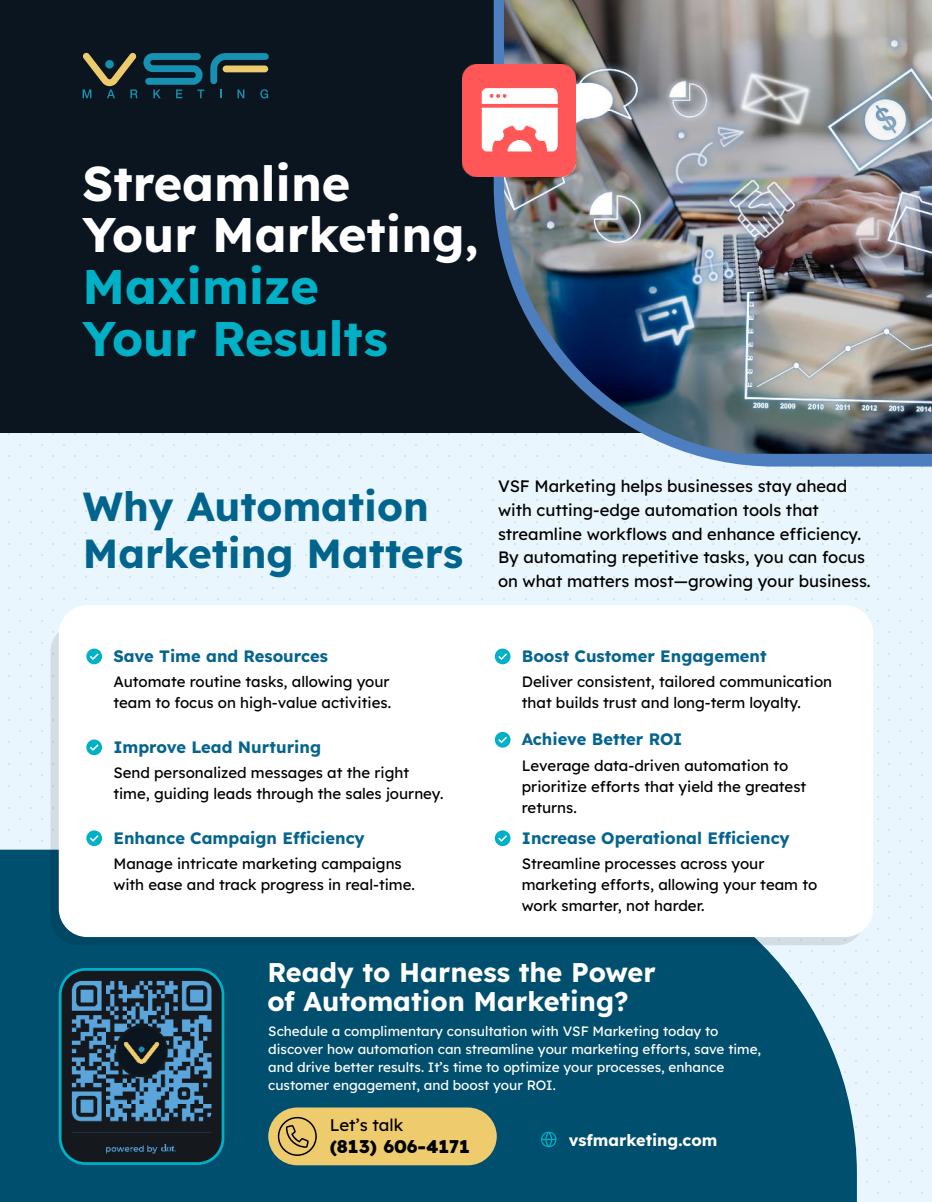
<style>
.page{position:relative;width:932px;height:1202px;background:#e9f6fd}
.page>*{position:absolute;margin:0;border:0;box-sizing:border-box;transform-origin:0 0}
.t1{font:700 48.6px/51.8px "Lexend";color:#fff}
.t2{font:700 48.6px/51.8px "Lexend";color:#00b0c6}
.t3{font:700 40.5px/47.2px "Lexend";color:#00648d}
.t4{font:700 27px/29.2px "Lexend";color:#fff}
.t5{font:800 18.15px "Lexend";color:#000}
.t6{font:16.8px "Lexend";color:#000}
.t7{font:16.5px/23.5px "Lexend";color:#000}
.t8{font:700 16.5px "Lexend";color:#05648e}
.t9{font:700 16.2px "Lexend";color:#fff}
.t10{font:15px/21px "Lexend";color:#000}
.t11{font:13.5px/18px "Lexend";color:#fff}
</style>
<div class="page">
<div style="left:0;top:849px;width:856px;height:353px;background:#004f6e"></div>
<div style="left:0;top:0;width:932px;height:432px;background:#0b151f"></div>
<svg style="left:82px;top:52px;width:122px;height:46px"></svg>
<svg style="left:210px;top:53px;width:59px;height:45px"></svg>
<div style="left:223px;top:65px;width:45px;height:7px;background:#edcb6c;border-radius:3px"></div>
<svg style="left:493px;top:0;width:439px;height:466px"></svg>
<img style="left:504px;top:0;width:428px;height:454px">
<svg style="left:50px;top:624px;width:814px;height:321px;background:#3f748a"></svg>
<div style="left:59px;top:605px;width:814px;height:332px;background:#fff;border-radius:28px"></div>
<svg style="left:86px;top:648px;width:16px;height:16px"></svg>
<svg style="left:90px;top:653px;width:9px;height:7px"></svg>
<svg style="left:86px;top:739px;width:16px;height:16px"></svg>
<svg style="left:90px;top:744px;width:9px;height:7px"></svg>
<svg style="left:86px;top:830px;width:16px;height:16px"></svg>
<svg style="left:90px;top:835px;width:9px;height:7px"></svg>
<div style="left:495px;top:648px;width:15px;height:16px;background:#00b0c7;border-radius:50%"></div>
<svg style="left:498px;top:653px;width:9px;height:7px"></svg>
<div style="left:495px;top:732px;width:15px;height:15px;background:#00b0c7;border-radius:50%"></div>
<svg style="left:498px;top:736px;width:9px;height:7px"></svg>
<div style="left:495px;top:830px;width:15px;height:16px;background:#00b0c7;border-radius:50%"></div>
<svg style="left:498px;top:835px;width:9px;height:7px"></svg>
<svg style="left:59px;top:968px;width:165px;height:196px"></svg>
<img style="left:62px;top:970px;width:160px;height:192px">
<div style="left:268px;top:1107px;width:229px;height:58px;background:#eecc6d;border-radius:29px"></div>
<svg style="left:278px;top:1116px;width:39px;height:39px"></svg>
<svg style="left:541px;top:1131px;width:15px;height:16px"></svg>
<img style="left:463px;top:64px;width:112px;height:113px">
<h1 class="t1" style="left:83px;top:161px;width:397px">Streamline<br>Your Marketing,</h1>
<h1 class="t2" style="left:83px;top:264px;width:307px">Maximize<br>Your Results</h1>
<h2 class="t3" style="left:83px;top:486px;width:382px">Why Automation<br>Marketing Matters</h2>
<p class="t8" style="left:113px;top:648px;width:216px">Save Time and Resources</p>
<p class="t10" style="left:113px;top:673px;width:279px">Automate routine tasks, allowing your team to focus on high-value activities.</p>
<p class="t8" style="left:113px;top:739px;width:209px">Improve Lead Nurturing</p>
<p class="t10" style="left:113px;top:763px;width:331px">Send personalized messages at the right time, guiding leads through the sales journey.</p>
<p class="t8" style="left:113px;top:824px;width:253px">Enhance Campaign Efficiency</p>
<p class="t10" style="left:113px;top:854px;width:303px">Manage intricate marketing campaigns with ease and track progress in real-time.</p>
<p class="t7" style="left:498px;top:476px;width:374px">VSF Marketing helps businesses stay ahead with cutting-edge automation tools that streamline workflows and enhance efficiency.<br>By automating repetitive tasks, you can focus on what matters most—growing your business.</p>
<p class="t8" style="left:522px;top:648px;width:246px">Boost Customer Engagement</p>
<p class="t10" style="left:522px;top:673px;width:312px">Deliver consistent, tailored communication that builds trust and long-term loyalty.</p>
<p class="t8" style="left:522px;top:732px;width:162px">Achieve Better ROI</p>
<p class="t10" style="left:522px;top:756px;width:286px">Leverage data-driven automation to prioritize efforts that yield the greatest returns.</p>
<p class="t8" style="left:522px;top:824px;width:269px">Increase Operational Efficiency</p>
<p class="t10" style="left:522px;top:854px;width:297px">Streamline processes across your marketing efforts, allowing your team to work smarter, not harder.</p>
<h3 class="t4" style="left:267px;top:959px;width:390px">Ready to Harness the Power of Automation Marketing?</h3>
<p class="t11" style="left:268px;top:1023px;width:494px">Schedule a complimentary consultation with VSF Marketing today to discover how automation can streamline your marketing efforts, save time, and drive better results. It’s time to optimize your processes, enhance customer engagement, and boost your ROI.</p>
<p class="t9" style="left:568px;top:1132px;width:150px">vsfmarketing.com</p>
<p class="t6" style="left:330px;top:1117px;width:75px">Let’s talk</p>
<p class="t5" style="left:330px;top:1139px;width:142px">(813) 606-4171</p>
</div>
